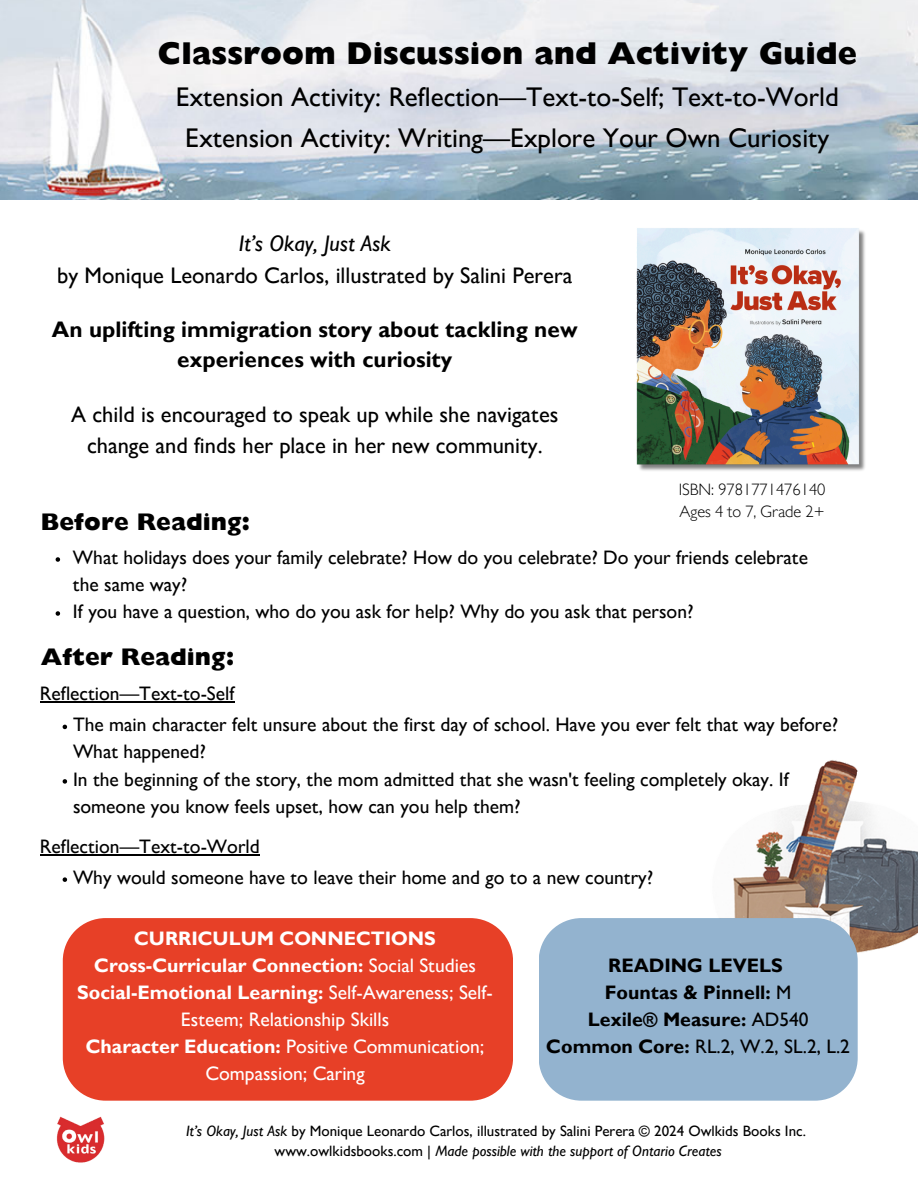
<style>
.page{position:relative;width:918px;height:1188px;background:#fff}
.page>*{position:absolute;margin:0;border:0;box-sizing:border-box;transform-origin:0 0}
.t1{font:800 31.5px "Gill Sans MT Std";color:#000}
.t2{font:500 27px "Gill Sans MT Std";color:#000}
.t3{font:800 24px "Gill Sans MT Std";color:#000}
.t4{font:500 22.5px/31.5px "Gill Sans MT Std";color:#000;text-align:center}
.t5{font:700 22.5px/30.3px "Gill Sans MT Std";color:#000;text-align:center}
.t6{font:500 19.5px/27.3px "Gill Sans MT Std";color:#000}
.t7{font:500 19.5px/27px "Gill Sans MT Std";color:#fff;text-align:center}
.t8{font:700 19.5px/27px "Gill Sans MT Std";color:#000;text-align:center}
.t9{font:300 16.5px "Gill Sans MT Std";color:#000}
.t10{font:500 15px/20.2px "Gill Sans MT Std";color:#000;text-align:center}
.s1{font-style:italic}
.s2{font-weight:700}
.s3{font-weight:500}
</style>
<div class="page">
<img style="left:56px;top:1116px;width:49px;height:47px">
<div style="left:63px;top:918px;width:450px;height:183px;background:#e74027"></div>
<img style="left:733px;top:760px;width:185px;height:193px">
<div style="left:539px;top:918px;width:319px;height:183px;background:#93b3cf"></div>
<img style="left:0;top:0;width:918px;height:200px">
<img style="left:637px;top:228px;width:228px;height:243px">
<svg style="left:56px;top:557px;width:4px;height:5px"></svg>
<svg style="left:56px;top:611px;width:4px;height:5px"></svg>
<hr style="left:40px;top:701px;width:195px;height:2px;background:#000">
<svg style="left:63px;top:725px;width:4px;height:4px"></svg>
<svg style="left:63px;top:779px;width:4px;height:5px"></svg>
<hr style="left:40px;top:854px;width:220px;height:1px;background:#000">
<svg style="left:63px;top:877px;width:4px;height:5px"></svg>
<p class="t1" style="left:157px;top:43px;width:701px">Classroom Discussion and Activity Guide</p>
<h3 class="t2" style="left:176px;top:88px;width:665px">Extension Activity: Reflection—Text-to-Self; Text-to-World</h3>
<p class="t2" style="left:185px;top:128px;width:646px">Extension Activity: Writing—Explore Your Own Curiosity</p>
<p class="t4" style="left:57px;top:231px;width:517px"><span class="s1">It’s Okay, Just Ask<br></span>by Monique Leonardo Carlos, illustrated by Salini Perera</p>
<p class="t5" style="left:52px;top:318px;width:527px">An uplifting immigration story about tackling new experiences with curiosity</p>
<p class="t4" style="left:71px;top:403px;width:489px;line-height:30.3px">A child is encouraged to speak up while she navigates change and finds her place in her new community.</p>
<h3 class="t9" style="left:679px;top:484px;width:148px">ISBN: 9781771476140</h3>
<h3 class="t9" style="left:680px;top:506px;width:147px">Ages 4 to 7, Grade 2+</h3>
<h3 class="t3" style="left:41px;top:514px;width:211px">Before Reading:</h3>
<h4 class="t6" style="left:73px;top:547px;width:737px">What holidays does your family celebrate? How do you celebrate? Do your friends celebrate the same way?</h4>
<p class="t6" style="left:73px;top:601px;width:622px">If you have a question, who do you ask for help? Why do you ask that person?</p>
<p class="t3" style="left:41px;top:648px;width:195px">After Reading:</p>
<h4 class="t6" style="left:40px;top:683px;width:196px">Reflection—Text-to-Self</h4>
<p class="t6" style="left:73px;top:714px;width:767px">The main character felt unsure about the first day of school. Have you ever felt that way before?<br>What happened?</p>
<p class="t6" style="left:73px;top:768px;width:717px">In the beginning of the story, the mom admitted that she wasn't feeling completely okay. If someone you know feels upset, how can you help them?</p>
<p class="t6" style="left:40px;top:835px;width:221px">Reflection—Text-to-World</p>
<h6 class="t6" style="left:73px;top:867px;width:582px">Why would someone have to leave their home and go to a new country?</h6>
<p class="t7" style="left:77px;top:928px;width:417px"><span class="s2">CURRICULUM CONNECTIONS Cross-Curricular Connection:</span> Social Studies <span class="s2">Social-Emotional Learning:</span> Self-Awareness; Self-Esteem; Relationship Skills<br><span class="s2">Character Education:</span> Positive Communication; Compassion; Caring</p>
<p class="t8" style="left:546px;top:955px;width:305px">READING LEVELS<br>Fountas &amp; Pinnell: <span class="s3">M<br></span>Lexile® Measure: <span class="s3">AD540<br></span>Common Core: <span class="s3">RL.2, W.2, SL.2, L.2</span></p>
<h1 class="t10" style="left:186px;top:1123px;width:622px"><span class="s1">It’s Okay, Just Ask</span> by Monique Leonardo Carlos, illustrated by Salini Perera © 2024 Owlkids Books Inc. www.owlkidsbooks.com | <span class="s1">Made possible with the support of Ontario Creates</span></h1>
</div>
